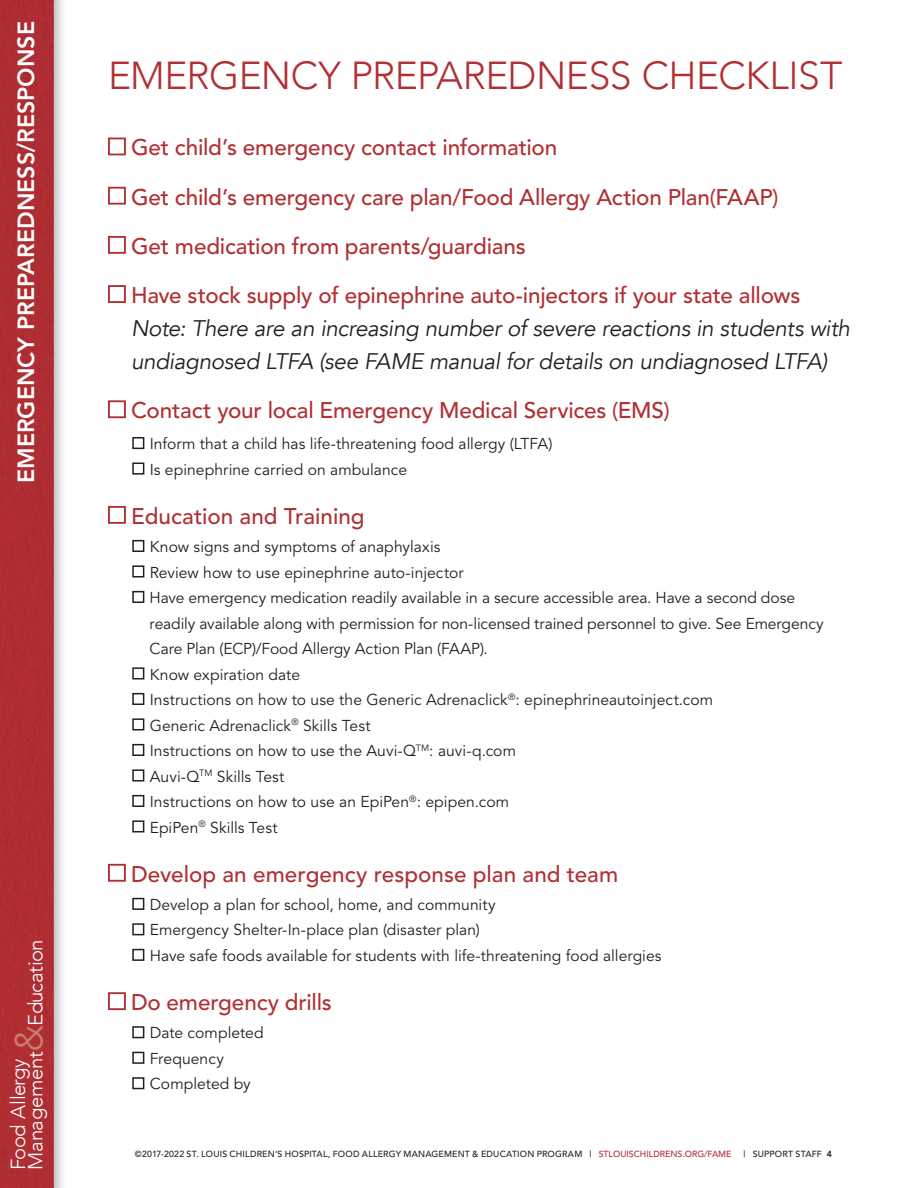
<style>
.page{position:relative;width:918px;height:1188px;background:#fff}
.page>*{position:absolute;margin:0;border:0;box-sizing:border-box;transform-origin:0 0}
.body_header{font:300 39px "Avenir";letter-spacing:-.015em;color:#b03033}
.t1{font:800 23.25px "Avenir";color:#fff}
.sub-head{font:500 22.5px "Avenir";letter-spacing:-.005em;color:#b03033}
.sub-head-2{font:italic 22.5px/33px "Avenir";letter-spacing:-.015em;color:#231f20}
.t2{font:300 20.4px "Avenir";letter-spacing:-.02em;color:#fff}
.t3{font:300 20.4px "Avenir";letter-spacing:-.04em;color:#fff}
.body{font:15.6px/25.5px "Avenir";color:#231f20}
.Body_no_indent{font:500 8.85px "Avenir";letter-spacing:.015em;color:#231f20}
.s1{font-size:38.85px;color:#ca7e6b}
.s2{font-weight:500;font-style:normal;color:#b03033}
.s3{color:#b03033}
.s4{font-weight:800}
</style>
<div class="page">
<div style="left:108px;top:138px;width:18px;height:17px;border:2px solid #b03033"></div>
<div style="left:108px;top:187px;width:18px;height:18px;border:2px solid #b03033"></div>
<div style="left:108px;top:236px;width:18px;height:18px;border:2px solid #b03033"></div>
<div style="left:108px;top:285px;width:18px;height:18px;border:2px solid #b03033"></div>
<div style="left:108px;top:400px;width:18px;height:18px;border:2px solid #b03033"></div>
<div style="left:132px;top:437px;width:12px;height:12px;border:2px solid #231f20"></div>
<div style="left:132px;top:463px;width:12px;height:12px;border:2px solid #231f20"></div>
<div style="left:108px;top:506px;width:18px;height:18px;border:2px solid #b03033"></div>
<div style="left:132px;top:540px;width:12px;height:12px;border:2px solid #231f20"></div>
<div style="left:132px;top:565px;width:12px;height:13px;border:2px solid #231f20"></div>
<div style="left:132px;top:591px;width:12px;height:12px;border:2px solid #231f20"></div>
<div style="left:132px;top:667px;width:12px;height:13px;border:2px solid #231f20"></div>
<div style="left:132px;top:693px;width:12px;height:12px;border:2px solid #231f20"></div>
<div style="left:132px;top:718px;width:12px;height:12px;border:2px solid #231f20"></div>
<div style="left:132px;top:744px;width:12px;height:12px;border:2px solid #231f20"></div>
<div style="left:132px;top:769px;width:12px;height:13px;border:2px solid #231f20"></div>
<div style="left:132px;top:795px;width:12px;height:12px;border:2px solid #231f20"></div>
<div style="left:132px;top:820px;width:12px;height:12px;border:2px solid #231f20"></div>
<div style="left:108px;top:864px;width:18px;height:18px;border:2px solid #b03033"></div>
<div style="left:132px;top:898px;width:12px;height:12px;border:2px solid #231f20"></div>
<div style="left:132px;top:923px;width:12px;height:12px;border:2px solid #231f20"></div>
<div style="left:132px;top:949px;width:12px;height:12px;border:2px solid #231f20"></div>
<div style="left:108px;top:992px;width:18px;height:18px;border:2px solid #b03033"></div>
<div style="left:132px;top:1026px;width:12px;height:12px;border:2px solid #231f20"></div>
<div style="left:132px;top:1052px;width:12px;height:12px;border:2px solid #231f20"></div>
<div style="left:132px;top:1077px;width:12px;height:12px;border:2px solid #231f20"></div>
<div style="left:0;top:0;width:67px;height:1188px;background:#231f20;opacity:.3"></div>
<div style="left:0;top:0;width:54px;height:1188px;background:#af2e33"></div>
<p class="t1" style="left:12px;top:202px;width:182px;rotate:-90deg">SUPPORT STAFF</p>
<p class="t1" style="left:12px;top:483px;width:463px;rotate:-90deg">EMERGENCY PREPAREDNESS/RESPONSE</p>
<p class="t2" style="left:24px;top:1170px;width:232px;rotate:-90deg">Management<span class="s1">&amp;</span>Education</p>
<p class="t3" style="left:6px;top:1170px;width:113px;rotate:-90deg">Food Allergy</p>
<p class="body_header" style="left:108px;top:52px;width:736px">EMERGENCY PREPAREDNESS CHECKLIST</p>
<p class="sub-head" style="left:131px;top:135px;width:428px">Get child’s emergency contact information</p>
<p class="sub-head" style="left:131px;top:184px;width:649px">Get child’s emergency care plan/Food Allergy Action Plan(FAAP)</p>
<p class="sub-head" style="left:131px;top:233px;width:396px">Get medication from parents/guardians</p>
<p class="sub-head-2" style="left:131px;top:279px;width:721px"><span class="s2">Have stock supply of epinephrine auto-injectors if your state allows<br></span>Note: There are an increasing number of severe reactions in students with undiagnosed LTFA (see FAME manual for details on undiagnosed LTFA)</p>
<p class="sub-head" style="left:131px;top:397px;width:540px">Contact your local Emergency Medical Services (EMS)</p>
<p class="body" style="left:150px;top:431px;width:404px">Inform that a child has life-threatening food allergy (LTFA)</p>
<p class="body" style="left:150px;top:457px;width:259px">Is epinephrine carried on ambulance</p>
<p class="sub-head" style="left:131px;top:503px;width:235px">Education and Training</p>
<p class="body" style="left:150px;top:534px;width:292px">Know signs and symptoms of anaphylaxis</p>
<p class="body" style="left:150px;top:560px;width:315px">Review how to use epinephrine auto-injector</p>
<p class="body" style="left:150px;top:585px;width:676px">Have emergency medication readily available in a secure accessible area. Have a second dose readily available along with permission for non-licensed trained personnel to give. See Emergency<br>Care Plan (ECP)/Food Allergy Action Plan (FAAP).</p>
<p class="body" style="left:150px;top:662px;width:152px">Know expiration date</p>
<p class="body" style="left:150px;top:687px;width:565px">Instructions on how to use the Generic Adrenaclick<sup>®</sup>: epinephrineautoinject.com</p>
<p class="body" style="left:150px;top:713px;width:222px">Generic Adrenaclick<sup>®</sup> Skills Test</p>
<p class="body" style="left:150px;top:738px;width:368px">Instructions on how to use the Auvi-Q<sup>TM</sup>: auvi-q.com</p>
<p class="body" style="left:150px;top:764px;width:136px">Auvi-Q<sup>TM</sup> Skills Test</p>
<p class="body" style="left:150px;top:789px;width:361px">Instructions on how to use an EpiPen<sup>®</sup>: epipen.com</p>
<p class="body" style="left:150px;top:815px;width:129px">EpiPen<sup>®</sup> Skills Test</p>
<p class="sub-head" style="left:131px;top:861px;width:489px">Develop an emergency response plan and team</p>
<p class="body" style="left:150px;top:892px;width:347px">Develop a plan for school, home, and community</p>
<p class="body" style="left:150px;top:918px;width:332px">Emergency Shelter-In-place plan (disaster plan)</p>
<p class="body" style="left:150px;top:943px;width:513px">Have safe foods available for students with life-threatening food allergies</p>
<p class="sub-head" style="left:131px;top:989px;width:202px">Do emergency drills</p>
<p class="body" style="left:150px;top:1021px;width:115px">Date completed</p>
<p class="body" style="left:150px;top:1046px;width:76px">Frequency</p>
<p class="body" style="left:150px;top:1072px;width:103px">Completed by</p>
<p class="Body_no_indent" style="left:135px;top:1149px;width:598px">©2017-2022 ST. LOUIS CHILDREN’S HOSPITAL, FOOD ALLERGY MANAGEMENT &amp; EDUCATION PROGRAM | <span class="s3">STLOUISCHILDRENS.ORG/FAME</span></p>
<p class="Body_no_indent" style="left:744px;top:1149px;width:90px">| SUPPORT STAFF <span class="s4">4</span></p>
</div>
